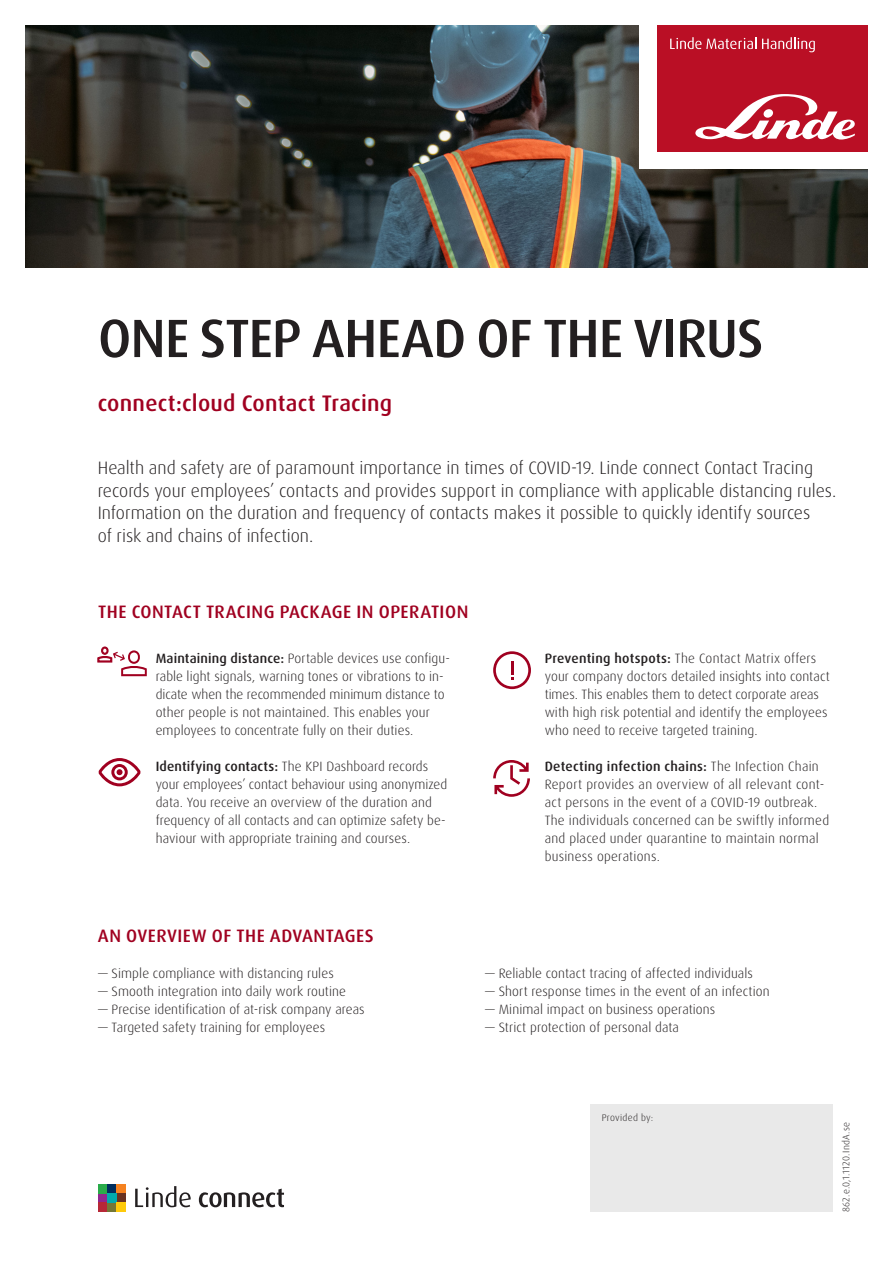
<style>
.page{position:relative;width:893px;height:1263px;background:#fff}
.page>*{position:absolute;margin:0;border:0;box-sizing:border-box;transform-origin:0 0}
.t1{font:500 54px "Dax Pro";letter-spacing:-.015em;color:#231f20}
.t2{font:500 22.5px "Dax Pro";letter-spacing:.01em;color:#a00020}
.t3{font:300 18px/22.5px "Dax Pro";color:#231f20}
.t4{font:500 18px "Dax Pro";letter-spacing:.025em;color:#a00020}
.t5{font:300 13.5px/18px "Dax Pro";letter-spacing:.01em;color:#231f20}
.t6{font:300 9.75px "Dax Pro";letter-spacing:.03em;color:#231f20}
.s1{font-weight:500}
</style>
<div class="page">
<div style="left:99px;top:1193px;width:9px;height:9px;background:#90268f"></div>
<div style="left:99px;top:1184px;width:9px;height:9px;background:#29ab4a"></div>
<div style="left:99px;top:1202px;width:9px;height:10px;background:#b72837"></div>
<div style="left:108px;top:1184px;width:9px;height:9px;background:#002e5e"></div>
<div style="left:108px;top:1202px;width:9px;height:10px;background:#747736"></div>
<div style="left:117px;top:1184px;width:9px;height:9px;background:#f58220"></div>
<div style="left:117px;top:1193px;width:9px;height:9px;background:#693221"></div>
<div style="left:108px;top:1193px;width:9px;height:9px;background:#00aaad"></div>
<div style="left:117px;top:1202px;width:9px;height:10px;background:#feca0a"></div>
<svg style="left:135px;top:1186px;width:56px;height:21px"></svg>
<svg style="left:199px;top:1188px;width:85px;height:19px"></svg>
<img style="left:26px;top:26px;width:841px;height:241px">
<div style="left:640px;top:0;width:253px;height:169px;background:#fff"></div>
<div style="left:657px;top:26px;width:210px;height:126px;background:#ba0f25"></div>
<svg style="left:695px;top:94px;width:160px;height:46px"></svg>
<svg style="left:670px;top:37px;width:86px;height:12px"></svg>
<svg style="left:762px;top:37px;width:53px;height:15px"></svg>
<div style="left:590px;top:1104px;width:242px;height:108px;background:#e9e9e9"></div>
<svg style="left:493px;top:651px;width:38px;height:38px"></svg>
<svg style="left:493px;top:760px;width:37px;height:37px"></svg>
<svg style="left:99px;top:758px;width:41px;height:28px"></svg>
<svg style="left:97px;top:646px;width:50px;height:30px"></svg>
<h1 class="t1" style="left:98px;top:303px;width:667px">ONE STEP AHEAD OF THE VIRUS</h1>
<h2 class="t2" style="left:98px;top:389px;width:296px">connect:cloud Contact Tracing</h2>
<p class="t3" style="left:98px;top:457px;width:740px">Health and safety are of paramount importance in times of COVID-19. Linde connect Contact Tracing records your employees’ contacts and provides support in compliance with applicable distancing rules.<br>Information on the duration and frequency of contacts makes it possible to quickly identify sources<br>of risk and chains of infection.</p>
<h3 class="t4" style="left:98px;top:600px;width:372px">THE CONTACT TRACING PACKAGE IN OPERATION</h3>
<p class="t5" style="left:156px;top:649px;width:296px"><span class="s1">Maintaining distance:</span> Portable devices use configu&shy;rable light signals, warning tones or vibrations to in&shy;dicate when the recommended minimum distance to other people is not maintained. This enables your employees to concentrate fully on their duties.</p>
<p class="t5" style="left:156px;top:757px;width:293px"><span class="s1">Identifying contacts:</span> The KPI Dashboard records your employees’ contact behaviour using anonymized data. You receive an overview of the duration and frequency of all contacts and can optimize safety be&shy;haviour with appropriate training and courses.</p>
<p class="t5" style="left:545px;top:649px;width:287px"><span class="s1">Preventing hotspots:</span> The Contact Matrix offers your company doctors detailed insights into contact times. This enables them to detect corporate areas with high risk potential and identify the employees who need to receive targeted training.</p>
<p class="t5" style="left:545px;top:757px;width:286px"><span class="s1">Detecting infection chains:</span> The Infection Chain Report provides an overview of all relevant cont&shy;act persons in the event of a COVID-19 outbreak.<br>The individuals concerned can be swiftly informed and placed under quarantine to maintain normal business operations.</p>
<h3 class="t4" style="left:98px;top:924px;width:277px">AN OVERVIEW OF THE ADVANTAGES</h3>
<p class="t5" style="left:98px;top:964px;width:237px">— Simple compliance with distancing rules</p>
<p class="t5" style="left:98px;top:982px;width:249px">— Smooth integration into daily work routine</p>
<p class="t5" style="left:98px;top:1000px;width:268px">— Precise identification of at-risk company areas</p>
<p class="t5" style="left:98px;top:1018px;width:228px">— Targeted safety training for employees</p>
<p class="t5" style="left:485px;top:964px;width:269px">— Reliable contact tracing of affected individuals</p>
<p class="t5" style="left:485px;top:982px;width:286px">— Short response times in the event of an infection</p>
<p class="t5" style="left:485px;top:1000px;width:232px">— Minimal impact on business operations</p>
<p class="t5" style="left:485px;top:1018px;width:195px">— Strict protection of personal data</p>
<p class="t6" style="left:602px;top:1111px;width:53px">Provided by:</p>
<p class="t6" style="left:840px;top:1212px;width:92px;rotate:-90deg">862.e.0,1.1120.IndA.se</p>
</div>
